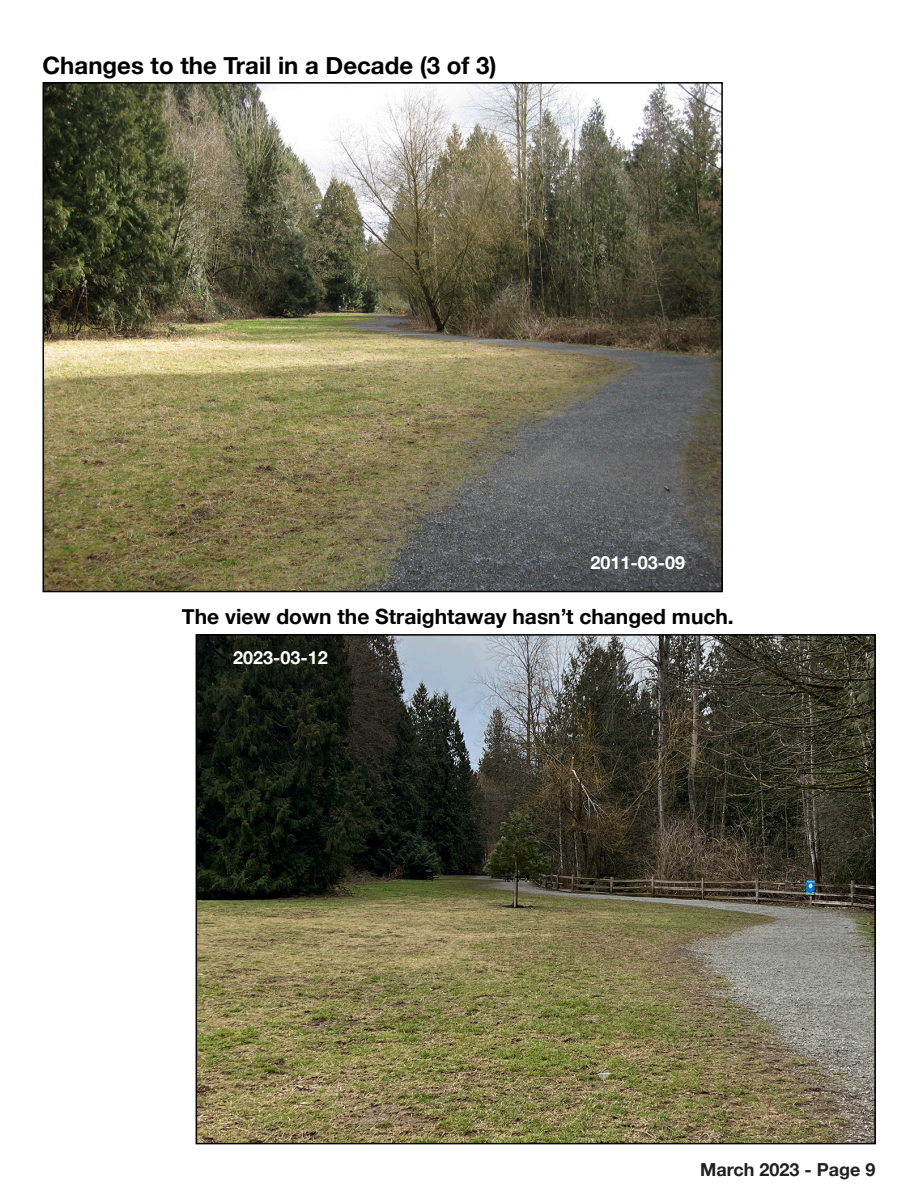
<style>
.page{position:relative;width:918px;height:1188px;background:#fff}
.page>*{position:absolute;margin:0;border:0;box-sizing:border-box;transform-origin:0 0}
.t1{font:700 24px "Helvetica Neue";color:#000}
.t2{font:700 21px "Helvetica Neue";color:#000}
.t3{font:700 18px "Helvetica Neue";color:#fff}
.t4{font:700 18px "Helvetica Neue";color:#231f20}
</style>
<div class="page">
<img style="left:199px;top:637px;width:674px;height:504px">
<div style="left:196px;top:634px;width:680px;height:510px;border:2px solid #000"></div>
<img style="left:46px;top:85px;width:674px;height:504px">
<div style="left:43px;top:82px;width:680px;height:510px;border:2px solid #000"></div>
<p class="t1" style="left:43px;top:46px;width:456px">Changes to the Trail in a Decade (3 of 3)</p>
<p class="t3" style="left:590px;top:548px;width:96px">2011-03-09</p>
<p class="t2" style="left:182px;top:600px;width:553px">The view down the Straightaway hasn’t changed much.</p>
<p class="t3" style="left:233px;top:644px;width:96px">2023-03-12</p>
<p class="t4" style="left:700px;top:1155px;width:177px">March 2023 - Page 9</p>
</div>
